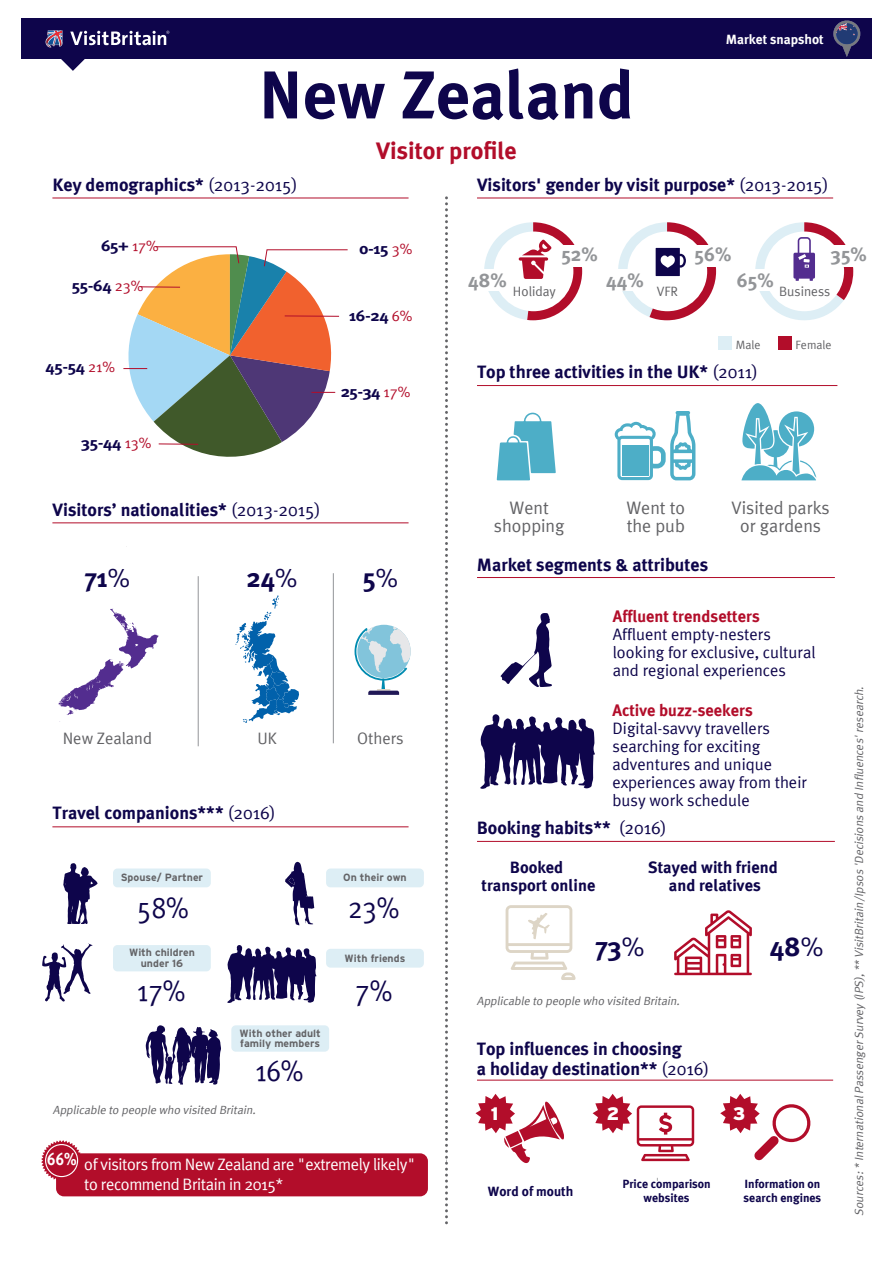
<style>
.page{position:relative;width:893px;height:1263px;background:#fff}
.page>*{position:absolute;margin:0;border:0;box-sizing:border-box;transform-origin:0 0}
.t1{font:700 67.5px "Meta Plus";color:#0e054b}
.t2{font:30px "Meta Plus";color:#0e054b;scale:.9 1}
.t3{font:700 27px "Meta Plus";color:#0e054b}
.t4{font:700 26.4px "Meta Plus";color:#0e054b}
.t5{font:700 24px "Meta Plus";color:#b20d2a}
.t6{font:700 19.5px "Meta Plus";color:#939598}
.t7{font:900 18.15px "Interstate";color:#fff}
.t8{font:700 18px/19.5px "Meta Plus";color:#0e054b}
.t9{font:18px/18px "Meta Plus";color:#636366;text-align:center}
.t10{font:700 17.4px "Meta Plus";color:#fff;scale:.86 1}
.t11{font:16.5px/18px "Meta Plus";color:#0e054b}
.t12{font:16.5px/19.8px "Meta Plus";letter-spacing:-.025em;color:#fff}
.t13{font:700 16.5px/18px "Meta Plus";color:#0e054b;text-align:center}
.t14{font:700 16.5px "Meta Plus";color:#b20d2a}
.t15{font:16.5px "Meta Plus";color:#636366}
.t16{font:700 15.3px "Meta Plus";letter-spacing:-.025em;color:#0e054b;scale:1.12 1}
.t17{font:13.5px "Meta Plus";color:#636366}
.t18{font:700 13.5px "Meta Plus";color:#fff}
.t19{font:700 13.5px "Meta Plus";color:#0e054b}
.t20{font:700 12px/14.4px "Meta Plus";color:#0e054b;text-align:center}
.t21{font:12px "Meta Plus";color:#636366}
.t22{font:italic 11.85px "Meta Plus";color:#636366}
.t23{font:700 10.5px/10.5px "Interstate";color:#636366;text-align:center}
.s1{font-weight:400}
.s2{font-weight:400;font-size:15px;color:#b20d2a}
</style>
<div class="page">
<hr style="left:52px;top:198px;width:357px;height:1px;background:#b20d2a">
<hr style="left:477px;top:577px;width:358px;height:1px;background:#b20d2a">
<hr style="left:477px;top:198px;width:356px;height:1px;background:#b20d2a">
<hr style="left:52px;top:826px;width:357px;height:1px;background:#b20d2a">
<hr style="left:477px;top:841px;width:358px;height:1px;background:#b20d2a">
<div style="left:56px;top:1153px;width:372px;height:43px;background:#b20d2a;border-radius:8px"></div>
<svg style="left:41px;top:1140px;width:41px;height:41px"></svg>
<div style="left:45px;top:1144px;width:33px;height:33px;border:1px solid #fff;border-radius:50%"></div>
<svg style="left:63px;top:863px;width:35px;height:61px"></svg>
<svg style="left:42px;top:943px;width:51px;height:58px"></svg>
<div style="left:113px;top:868px;width:98px;height:19px;background:#ddeef5;border-radius:4px"></div>
<svg style="left:285px;top:862px;width:29px;height:63px"></svg>
<div style="left:326px;top:868px;width:98px;height:19px;background:#ddeef5;border-radius:4px"></div>
<div style="left:113px;top:945px;width:98px;height:26px;background:#ddeef5;border-radius:4px"></div>
<div style="left:326px;top:949px;width:98px;height:19px;background:#ddeef5;border-radius:4px"></div>
<svg style="left:227px;top:945px;width:89px;height:58px"></svg>
<svg style="left:475px;top:1094px;width:89px;height:69px"></svg>
<svg style="left:146px;top:1025px;width:75px;height:60px"></svg>
<div style="left:231px;top:1025px;width:98px;height:27px;background:#ddeef5;border-radius:4px"></div>
<svg style="left:593px;top:1094px;width:101px;height:67px"></svg>
<hr style="left:52px;top:522px;width:357px;height:1px;background:#b20d2a">
<hr style="left:333px;top:573px;width:1px;height:170px;background:#939598">
<hr style="left:198px;top:576px;width:1px;height:170px;background:#939598">
<svg style="left:355px;top:625px;width:56px;height:70px"></svg>
<svg style="left:123px;top:246px;width:225px;height:211px"></svg>
<svg style="left:484px;top:222px;width:98px;height:98px"></svg>
<div style="left:458px;top:270px;width:50px;height:21px;background:#fff"></div>
<svg style="left:618px;top:222px;width:98px;height:98px"></svg>
<svg style="left:755px;top:222px;width:98px;height:99px"></svg>
<div style="left:828px;top:245px;width:45px;height:22px;background:#fff"></div>
<div style="left:727px;top:270px;width:49px;height:21px;background:#fff"></div>
<hr style="left:477px;top:385px;width:360px;height:1px;background:#b20d2a">
<svg style="left:741px;top:403px;width:75px;height:77px"></svg>
<svg style="left:497px;top:413px;width:59px;height:67px"></svg>
<svg style="left:480px;top:714px;width:115px;height:75px"></svg>
<svg style="left:500px;top:613px;width:52px;height:74px"></svg>
<svg style="left:674px;top:910px;width:78px;height:65px"></svg>
<svg style="left:506px;top:905px;width:69px;height:75px"></svg>
<svg style="left:720px;top:1094px;width:91px;height:67px"></svg>
<div style="left:21px;top:19px;width:851px;height:40px;background:#0e054b"></div>
<svg style="left:45px;top:30px;width:124px;height:41px"></svg>
<img style="left:833px;top:18px;width:30px;height:39px">
<div style="left:837px;top:23px;width:20px;height:21px;background:#213b74;border-radius:10px"></div>
<svg style="left:837px;top:23px;width:20px;height:12px"></svg>
<svg style="left:59px;top:609px;width:100px;height:106px"></svg>
<div style="left:718px;top:337px;width:13px;height:13px;background:#ddeef5"></div>
<div style="left:778px;top:337px;width:13px;height:13px;background:#b20d2a"></div>
<hr style="left:477px;top:1080px;width:356px;height:1px;background:#b20d2a">
<svg style="left:445px;top:198px;width:3px;height:1025px"></svg>
<svg style="left:615px;top:411px;width:80px;height:69px"></svg>
<div style="left:622px;top:445px;width:26px;height:30px;background:#4daec7"></div>
<svg style="left:236px;top:595px;width:63px;height:128px"></svg>
<h1 class="t1" style="left:259px;top:56px;width:377px">New Zealand</h1>
<h3 class="t5" style="left:376px;top:137px;width:142px">Visitor profile</h3>
<p class="t18" style="left:726px;top:31px;width:100px">Market snapshot</p>
<p class="t8" style="left:52px;top:175px;width:247px">Key demographics* <span class="s1">(2013-2015)</span></p>
<p class="t16" style="left:101px;top:237px;width:53px">65+ <span class="s2">17%</span></p>
<p class="t16" style="left:72px;top:277px;width:65px">55-64 <span class="s2">23%</span></p>
<p class="t16" style="left:45px;top:358px;width:64px">45-54 <span class="s2">21%</span></p>
<p class="t16" style="left:82px;top:433px;width:64px">35-44 <span class="s2">13%</span></p>
<p class="t8" style="left:53px;top:500px;width:269px">Visitors’ nationalities* <span class="s1">(2013-2015)</span></p>
<p class="t16" style="left:359px;top:240px;width:49px">0-15 <span class="s2">3%</span></p>
<p class="t16" style="left:349px;top:306px;width:58px">16-24 <span class="s2">6%</span></p>
<p class="t16" style="left:341px;top:383px;width:64px">25-34 <span class="s2">17%</span></p>
<h3 class="t4" style="left:85px;top:562px;width:47px">71<span class="s1">%</span></h3>
<h3 class="t4" style="left:246px;top:562px;width:52px">24<span class="s1">%</span></h3>
<h3 class="t4" style="left:363px;top:562px;width:37px">5<span class="s1">%</span></h3>
<p class="t15" style="left:63px;top:729px;width:91px">New Zealand</p>
<p class="t15" style="left:258px;top:729px;width:21px">UK</p>
<p class="t15" style="left:357px;top:729px;width:48px">Others</p>
<p class="t8" style="left:52px;top:803px;width:225px">Travel companions*** <span class="s1">(2016)</span></p>
<p class="t23" style="left:121px;top:872px;width:84px">Spouse/ Partner</p>
<h2 class="t2" style="left:137px;top:890px;width:59px">58%</h2>
<p class="t23" style="left:343px;top:872px;width:65px">On their own</p>
<h2 class="t2" style="left:348px;top:890px;width:59px">23%</h2>
<p class="t23" style="left:129px;top:947px;width:67px">With children under 16</p>
<p class="t23" style="left:345px;top:953px;width:62px">With friends</p>
<h2 class="t2" style="left:137px;top:974px;width:55px">17%</h2>
<h2 class="t2" style="left:355px;top:974px;width:42px">7%</h2>
<p class="t23" style="left:240px;top:1028px;width:83px;text-align:left">With other adult family members</p>
<h2 class="t2" style="left:255px;top:1053px;width:55px">16%</h2>
<p class="t22" style="left:53px;top:1102px;width:207px">Applicable to people who visited Britain.</p>
<p class="t10" style="left:47px;top:1149px;width:36px">66%</p>
<p class="t12" style="left:84px;top:1154px;width:333px">of visitors from New Zealand are "extremely likely" to recommend Britain in 2015*</p>
<p class="t8" style="left:477px;top:175px;width:353px">Visitors' gender by visit purpose* <span class="s1">(2013-2015)</span></p>
<p class="t6" style="left:561px;top:243px;width:38px">52%</p>
<p class="t6" style="left:695px;top:243px;width:38px">56%</p>
<p class="t6" style="left:831px;top:243px;width:37px">35%</p>
<p class="t6" style="left:468px;top:269px;width:40px">48%</p>
<p class="t17" style="left:513px;top:284px;width:44px">Holiday</p>
<p class="t6" style="left:606px;top:269px;width:39px">44%</p>
<p class="t6" style="left:737px;top:269px;width:38px">65%</p>
<p class="t17" style="left:657px;top:284px;width:23px">VFR</p>
<p class="t17" style="left:779px;top:284px;width:53px">Business</p>
<p class="t21" style="left:736px;top:337px;width:26px">Male</p>
<p class="t21" style="left:796px;top:337px;width:38px">Female</p>
<p class="t8" style="left:477px;top:362px;width:282px">Top three activities in the UK* <span class="s1">(2011)</span></p>
<p class="t9" style="left:494px;top:498px;width:72px">Went shopping</p>
<p class="t9" style="left:626px;top:498px;width:60px;text-align:left">Went to the pub</p>
<p class="t9" style="left:731px;top:498px;width:100px">Visited parks or gardens</p>
<p class="t8" style="left:477px;top:555px;width:233px">Market segments &amp; attributes</p>
<p class="t14" style="left:613px;top:607px;width:148px">Affluent trendsetters</p>
<p class="t11" style="left:613px;top:625px;width:204px">Affluent empty-nesters looking for exclusive, cultural and regional experiences</p>
<p class="t14" style="left:612px;top:701px;width:142px">Active buzz-seekers</p>
<p class="t11" style="left:612px;top:719px;width:196px">Digital-savvy travellers searching for exciting adventures and unique experiences away from their busy work schedule</p>
<p class="t8" style="left:477px;top:818px;width:191px">Booking habits** <span class="s1">(2016)</span></p>
<p class="t13" style="left:482px;top:858px;width:115px">Booked transport online</p>
<p class="t13" style="left:648px;top:858px;width:131px">Stayed with friend and relatives</p>
<h3 class="t3" style="left:596px;top:930px;width:50px">73<span class="s1">%</span></h3>
<h3 class="t3" style="left:770px;top:930px;width:55px">48<span class="s1">%</span></h3>
<p class="t22" style="left:477px;top:993px;width:207px">Applicable to people who visited Britain.</p>
<p class="t8" style="left:477px;top:1039px;width:234px">Top influences in choosing<br>a holiday destination** <span class="s1">(2016)</span></p>
<p class="t7" style="left:491px;top:1103px;width:9px">1</p>
<p class="t7" style="left:607px;top:1103px;width:14px">2</p>
<p class="t7" style="left:733px;top:1103px;width:14px">3</p>
<p class="t19" style="left:488px;top:1184px;width:87px">Word of mouth</p>
<p class="t20" style="left:622px;top:1176px;width:90px">Price comparison websites</p>
<p class="t20" style="left:744px;top:1176px;width:79px;text-align:left">Information on search engines</p>
<p class="t22" style="left:852px;top:1216px;width:533px;rotate:-90deg">Sources:* InternationalPassengerSurvey (IPS),** VisitBritain/Ipsos 'Decisions and Influences'research.</p>
</div>
